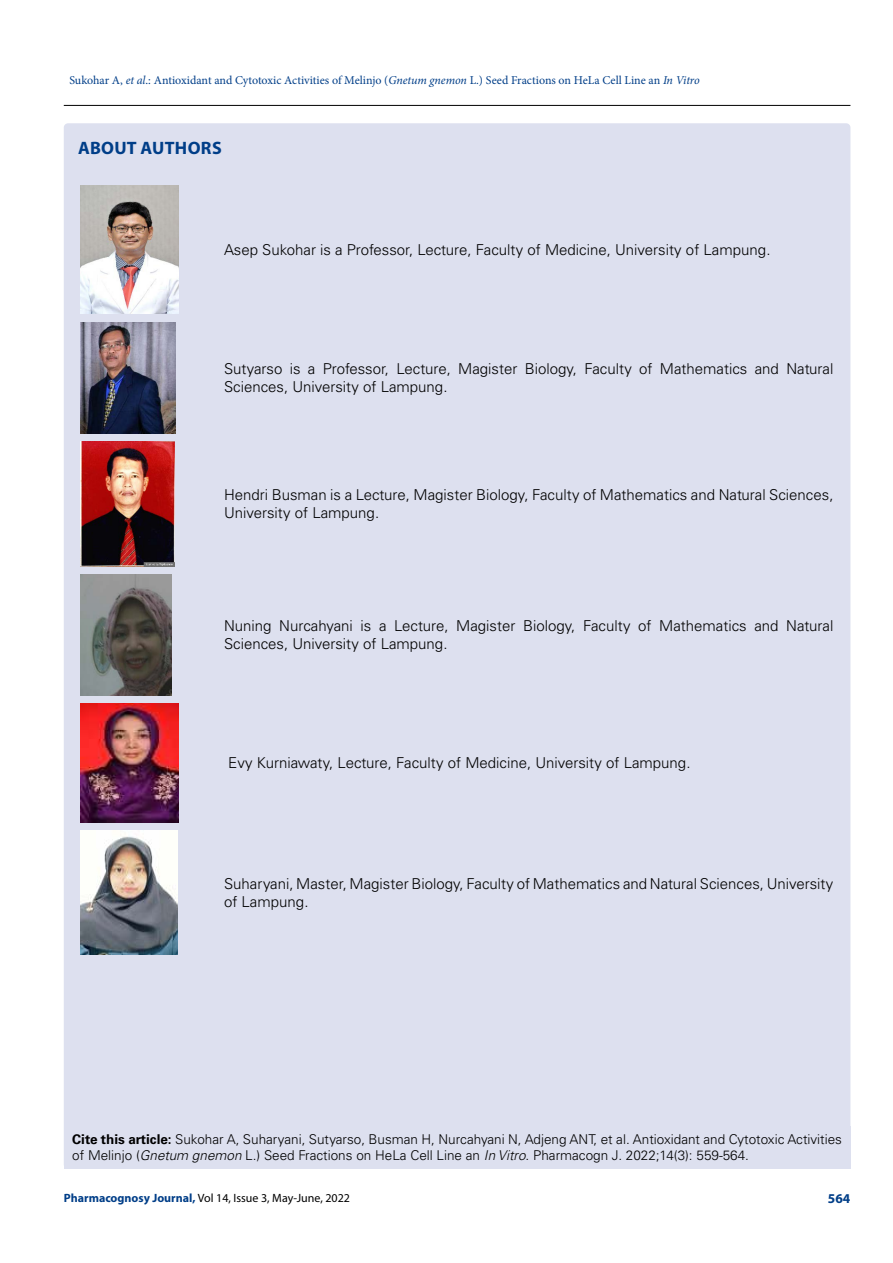
<style>
.page{position:relative;width:893px;height:1263px;background:#fff}
.page>*{position:absolute;margin:0;border:0;box-sizing:border-box;transform-origin:0 0}
.t1{font:700 18px "Myriad Pro";letter-spacing:.015em;color:#003e88}
.t2{font:300 15px/18px "Univers LT Std";color:#000}
.t3{font:300 13.5px/16.2px "Univers LT Std";color:#000}
.t4{font:700 13.5px "Myriad Pro";color:#003e88}
.t5{font:12px "Minion Pro";color:#003e88}
.t6{font:12px "Myriad Pro";color:#000}
.s1{font-style:italic}
.s2{font-weight:700}
.s3{font-weight:700;color:#003e88}
</style>
<div class="page">
<hr style="left:64px;top:105px;width:786px;height:1px;background:#000">
<div style="left:64px;top:123px;width:786px;height:1046px;background:#dde0ef;border-radius:4px"></div>
<img style="left:80px;top:186px;width:98px;height:128px">
<img style="left:80px;top:322px;width:96px;height:111px">
<img style="left:80px;top:442px;width:94px;height:124px">
<img style="left:80px;top:575px;width:92px;height:120px">
<img style="left:80px;top:704px;width:99px;height:118px">
<img style="left:80px;top:831px;width:98px;height:123px">
<p class="t5" style="left:69px;top:72px;width:632px">Sukohar A, <span class="s1">et al</span>.: Antioxidant and Cytotoxic Activities of Melinjo (<span class="s1">Gnetum gnemon</span> L.) Seed Fractions on HeLa Cell Line an <span class="s1">In Vitro</span></p>
<p class="t1" style="left:78px;top:136px;width:145px">ABOUT AUTHORS</p>
<p class="t2" style="left:224px;top:241px;width:548px">Asep Sukohar is a Professor, Lecture, Faculty of Medicine, University of Lampung.</p>
<p class="t2" style="left:224px;top:360px;width:611px">Sutyarso is a Professor, Lecture, Magister Biology, Faculty of Mathematics and Natural<br>Sciences, University of Lampung.</p>
<p class="t2" style="left:224px;top:486px;width:611px">Hendri Busman is a Lecture, Magister Biology, Faculty of Mathematics and Natural Sciences,<br>University of Lampung.</p>
<p class="t2" style="left:224px;top:617px;width:611px">Nuning Nurcahyani is a Lecture, Magister Biology, Faculty of Mathematics and Natural<br>Sciences, University of Lampung.</p>
<p class="t2" style="left:228px;top:754px;width:464px">Evy Kurniawaty, Lecture, Faculty of Medicine, University of Lampung.</p>
<p class="t2" style="left:224px;top:875px;width:611px">Suharyani, Master, Magister Biology, Faculty of Mathematics and Natural Sciences, University of Lampung.</p>
<p class="t3" style="left:72px;top:1131px;width:771px"><span class="s2">Cite this article:</span> Sukohar A, Suharyani, Sutyarso, Busman H, Nurcahyani N, Adjeng ANT, et al. Antioxidant and Cytotoxic Activities of Melinjo (<span class="s1">Gnetum gnemon</span> L.) Seed Fractions on HeLa Cell Line an <span class="s1">In Vitro</span>. Pharmacogn J. 2022;14(3): 559-564.</p>
<p class="t6" style="left:64px;top:1190px;width:288px"><span class="s3">Pharmacognosy Journal,</span> Vol 14, Issue 3, May-June, 2022</p>
<p class="t4" style="left:828px;top:1189px;width:24px">564</p>
</div>
